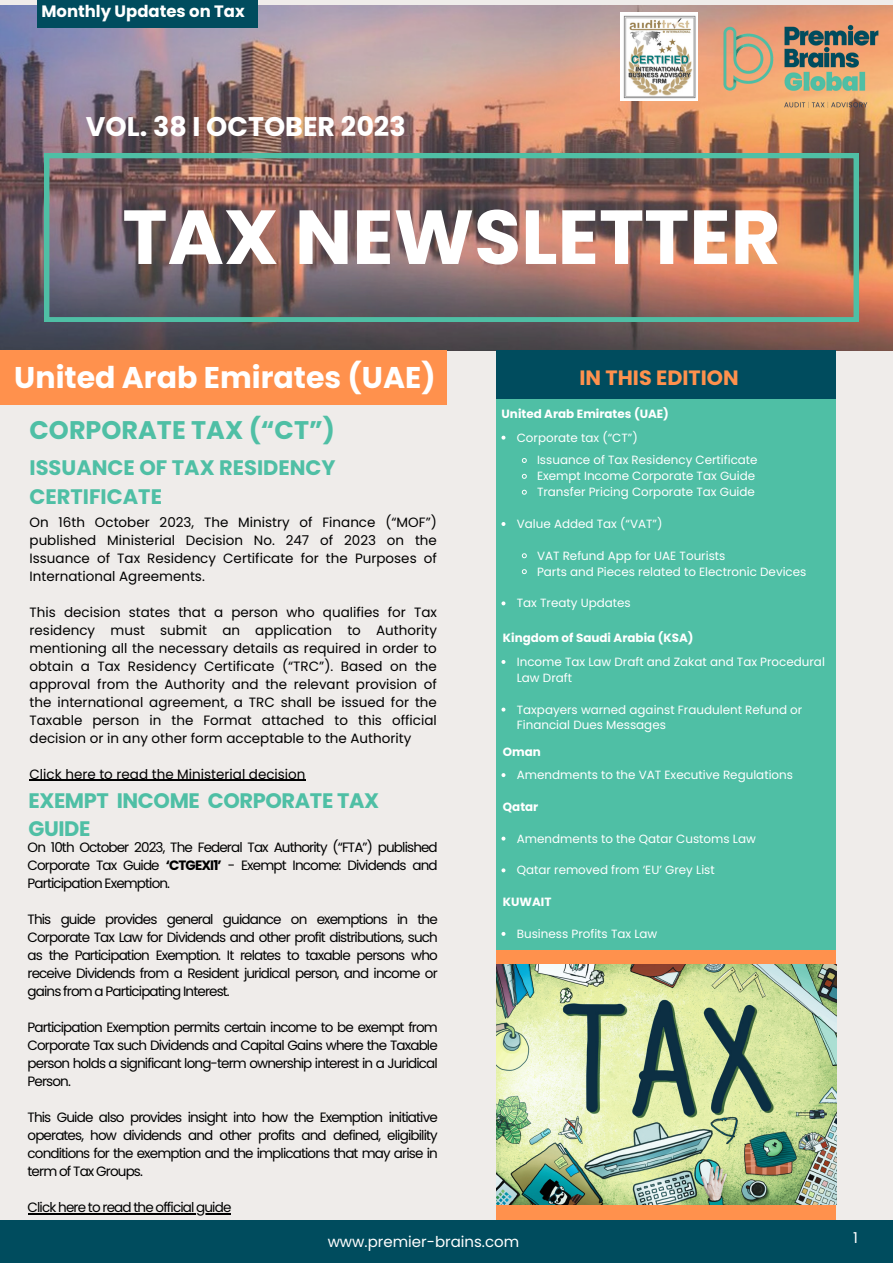
<style>
.page{position:relative;width:893px;height:1264px;background:#fff}
.page>*{position:absolute;margin:0;border:0;box-sizing:border-box;transform-origin:0 0}
.t1{font:700 76.35px "Poppins";color:#fff}
.t2{font:700 30px "Poppins";color:#fff}
.t3{font:700 27px "Poppins";color:#fff}
.t4{font:700 25.5px "Poppins";color:#4fbfa5}
.t5{font:700 21px/29.2px "Poppins";color:#4fbfa5}
.t6{font:700 21px/28px "Poppins";letter-spacing:-.02em;color:#4fbfa5}
.t7{font:700 20.7px "Poppins";color:#ff914d}
.t8{font:700 16.5px "Poppins";color:#fff}
.t9{font:15px "Poppins";color:#fff}
.t10{font:13.5px/18px "Poppins";letter-spacing:-.065em;color:#000;text-align:justify}
.t11{font:13.5px "Poppins";color:#000}
.t12{font:11.85px/15.9px "Poppins";color:#fff}
.t13{font:700 11.85px "Poppins";color:#fff}
.s1{font-weight:700}
</style>
<div class="page">
<div style="left:0;top:0;width:892px;height:1262px;background:#efecea"></div>
<img style="left:0;top:6px;width:892px;height:344px">
<div style="left:37px;top:0;width:220px;height:28px;background:#004c5e"></div>
<div style="left:0;top:1219px;width:892px;height:43px;background:#004c5e"></div>
<img style="left:620px;top:13px;width:77px;height:87px">
<img style="left:45px;top:154px;width:813px;height:167px">
<img style="left:709px;top:13px;width:183px;height:109px">
<div style="left:0;top:350px;width:446px;height:55px;background:#ff914d"></div>
<div style="left:496px;top:354px;width:340px;height:596px;background:#4fbfa5"></div>
<div style="left:496px;top:350px;width:340px;height:49px;background:#004c5e"></div>
<div style="left:496px;top:950px;width:340px;height:269px;background:#ff914d"></div>
<img style="left:496px;top:964px;width:340px;height:240px">
<svg style="left:501px;top:435px;width:4px;height:4px"></svg>
<svg style="left:521px;top:458px;width:6px;height:5px"></svg>
<svg style="left:521px;top:473px;width:6px;height:6px"></svg>
<svg style="left:521px;top:489px;width:6px;height:6px"></svg>
<svg style="left:501px;top:522px;width:4px;height:4px"></svg>
<svg style="left:521px;top:553px;width:6px;height:6px"></svg>
<svg style="left:521px;top:569px;width:6px;height:6px"></svg>
<svg style="left:501px;top:601px;width:4px;height:4px"></svg>
<svg style="left:501px;top:660px;width:4px;height:4px"></svg>
<svg style="left:501px;top:707px;width:4px;height:4px"></svg>
<svg style="left:501px;top:773px;width:4px;height:4px"></svg>
<svg style="left:501px;top:836px;width:4px;height:4px"></svg>
<svg style="left:501px;top:868px;width:4px;height:4px"></svg>
<svg style="left:501px;top:931px;width:4px;height:4px"></svg>
<hr style="left:30px;top:780px;width:275px;height:1px;background:#000">
<hr style="left:28px;top:1213px;width:202px;height:1px;background:#000">
<p class="t8" style="left:41px;top:0;width:205px">Monthly Updates on Tax</p>
<p class="t3" style="left:86px;top:108px;width:321px">VOL. 38 I OCTOBER 2023</p>
<p class="t1" style="left:122px;top:184px;width:659px">TAX NEWSLETTER</p>
<p class="t2" style="left:14px;top:356px;width:423px">United Arab Emirates (UAE)</p>
<p class="t4" style="left:30px;top:412px;width:307px">CORPORATE TAX (“CT”)</p>
<p class="t5" style="left:30px;top:452px;width:307px">ISSUANCE OF TAX RESIDENCY<br>CERTIFICATE</p>
<p class="t10" style="left:30px;top:513px;width:409px">On 16th October 2023, The Ministry of Finance (“MOF”) published Ministerial Decision No. 247 of 2023 on the Issuance of Tax Residency Certificate for the Purposes of International Agreements.</p>
<p class="t10" style="left:30px;top:603px;width:409px">This decision states that a person who qualifies for Tax residency must submit an application to Authority mentioning all the necessary details as required in order to obtain a Tax Residency Certificate (“TRC”). Based on the approval from the Authority and the relevant provision of the international agreement, a TRC shall be issued for the Taxable person in the Format attached to this official decision or in any other form acceptable to the Authority</p>
<p class="t11" style="left:30px;top:764px;width:277px">Click here to read the Ministerial decision</p>
<p class="t6" style="left:28px;top:786px;width:352px">EXEMPT INCOME CORPORATE TAX<br>GUIDE</p>
<p class="t10" style="left:28px;top:838px;width:411px">On 10th October 2023, The Federal Tax Authority (“FTA”) published Corporate Tax Guide <span class="s1">‘CTGEXI1’</span> - Exempt Income: Dividends and Participation Exemption.</p>
<p class="t10" style="left:28px;top:910px;width:411px">This guide provides general guidance on exemptions in the Corporate Tax Law for Dividends and other profit distributions, such as the Participation Exemption. It relates to taxable persons who receive Dividends from a Resident juridical person, and income or gains from a Participating Interest.</p>
<p class="t10" style="left:28px;top:1018px;width:411px">Participation Exemption permits certain income to be exempt from Corporate Tax such Dividends and Capital Gains where the Taxable person holds a significant long-term ownership interest in a Juridical Person.</p>
<p class="t10" style="left:28px;top:1108px;width:411px">This Guide also provides insight into how the Exemption initiative operates, how dividends and other profits and defined, eligibility conditions for the exemption and the implications that may arise in term of Tax Groups.</p>
<p class="t10" style="left:28px;top:1198px;width:205px">Click here to read the official guide</p>
<p class="t7" style="left:579px;top:363px;width:161px">IN THIS EDITION</p>
<p class="t13" style="left:501px;top:405px;width:169px">United Arab Emirates (UAE)</p>
<p class="t12" style="left:516px;top:429px;width:123px">Corporate tax (“CT”)</p>
<p class="t12" style="left:537px;top:452px;width:222px">Issuance of Tax Residency Certificate</p>
<p class="t12" style="left:537px;top:468px;width:220px">Exempt Income Corporate Tax Guide</p>
<p class="t12" style="left:537px;top:484px;width:219px">Transfer Pricing Corporate Tax Guide</p>
<p class="t12" style="left:516px;top:516px;width:147px">Value Added Tax (“VAT”)</p>
<p class="t12" style="left:537px;top:547px;width:190px">VAT Refund App for UAE Tourists</p>
<p class="t12" style="left:537px;top:563px;width:271px">Parts and Pieces related to Electronic Devices</p>
<p class="t12" style="left:516px;top:595px;width:115px">Tax Treaty Updates</p>
<p class="t13" style="left:503px;top:629px;width:192px">Kingdom of Saudi Arabia (KSA)</p>
<p class="t12" style="left:516px;top:653px;width:310px">Income Tax Law Draft and Zakat and Tax Procedural<br>Law Draft</p>
<p class="t12" style="left:516px;top:701px;width:287px">Taxpayers warned against Fraudulent Refund or<br>Financial Dues Messages</p>
<p class="t12" style="left:516px;top:767px;width:278px">Amendments to the VAT Executive Regulations</p>
<p class="t13" style="left:503px;top:743px;width:40px">Oman</p>
<p class="t13" style="left:503px;top:798px;width:37px">Qatar</p>
<p class="t12" style="left:516px;top:830px;width:240px">Amendments to the Qatar Customs Law</p>
<p class="t12" style="left:516px;top:862px;width:199px">Qatar removed from ‘EU’ Grey List</p>
<p class="t13" style="left:503px;top:893px;width:50px">KUWAIT</p>
<p class="t12" style="left:516px;top:925px;width:142px">Business Profits Tax Law</p>
<p class="t9" style="left:327px;top:1231px;width:193px">www.premier-brains.com</p>
<p class="t9" style="left:853px;top:1227px;width:6px">1</p>
</div>
